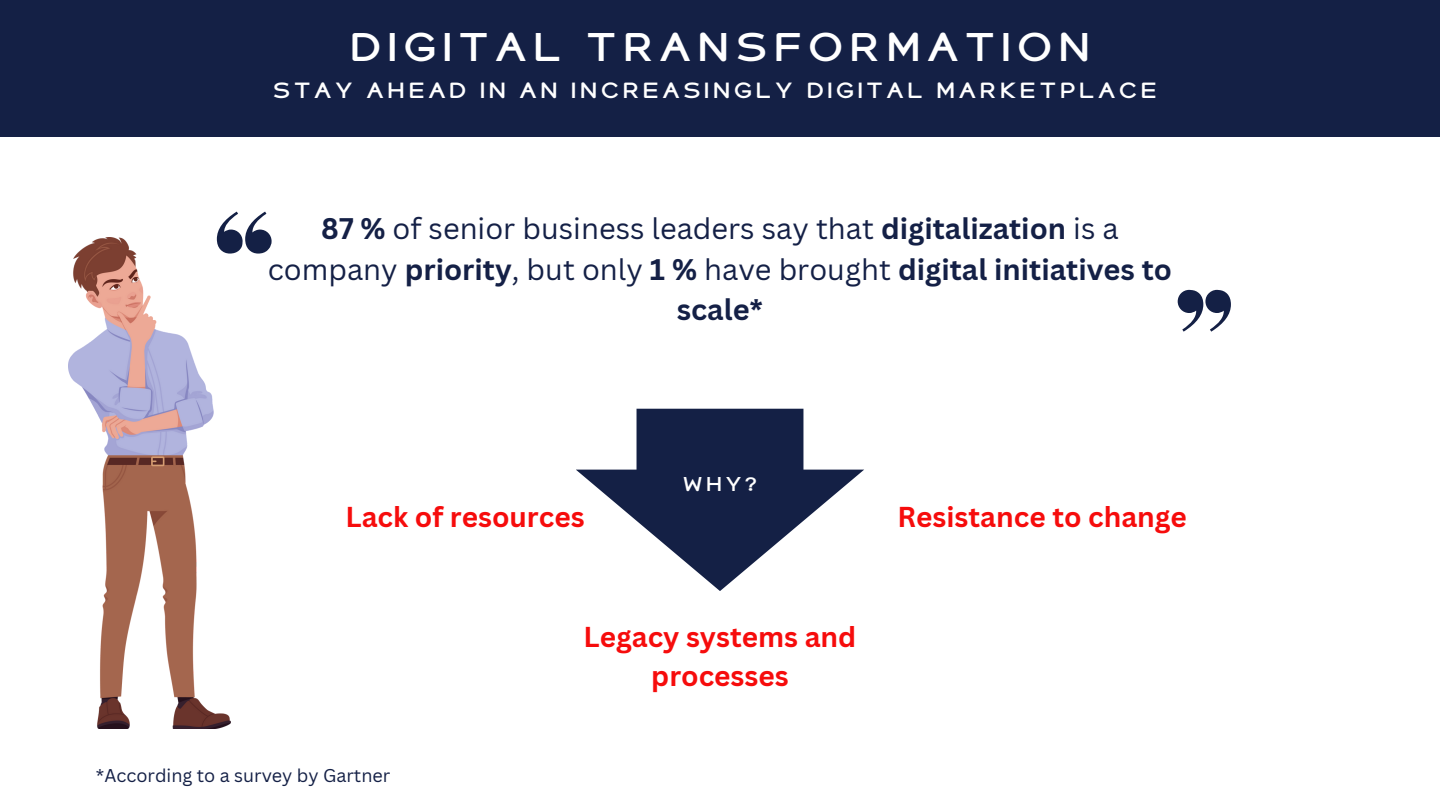
<style>
.page{position:relative;width:1440px;height:810px;background:#fff}
.page>*{position:absolute;margin:0;border:0;box-sizing:border-box;transform-origin:0 0}
.t1{font:800 40px "Signal";color:#fff}
.t2{font:29px/40.5px "Canva Sans";color:#142046;text-align:center}
.t3{font:700 28px/39px "Canva Sans";color:#f60c0c;text-align:center}
.t4{font:800 22px "Signal";color:#fff}
.t5{font:800 20px "Signal";color:#fff}
.t6{font:18px "Canva Sans";color:#142046}
.s1{font-weight:700}
</style>
<div class="page">
<div style="left:0;top:0;width:1440px;height:137px;background:#142045"></div>
<svg style="left:217px;top:212px;width:55px;height:42px"></svg>
<svg style="left:1178px;top:290px;width:53px;height:42px"></svg>
<img style="left:69px;top:237px;width:162px;height:492px">
<svg style="left:576px;top:409px;width:288px;height:182px;fill:#142045"></svg>
<p class="t1" style="left:346px;top:23px;width:748px">DIGITAL TRANSFORMATION</p>
<p class="t4" style="left:271px;top:77px;width:889px">STAY AHEAD IN AN INCREASINGLY DIGITAL MARKETPLACE</p>
<p class="t2" style="left:268px;top:208px;width:906px"><span class="s1">87 %</span> of senior business leaders say that <span class="s1">digitalization</span> is a company <span class="s1">priority</span>, but only <span class="s1">1 %</span> have brought <span class="s1">digital initiatives to scale*</span></p>
<p class="t3" style="left:346px;top:497px;width:241px">Lack of resources</p>
<p class="t5" style="left:681px;top:472px;width:79px">WHY?</p>
<p class="t6" style="left:96px;top:763px;width:296px">*According to a survey by Gartner</p>
<p class="t3" style="left:584px;top:617px;width:274px">Legacy systems and processes</p>
<p class="t3" style="left:898px;top:497px;width:291px">Resistance to change</p>
</div>
